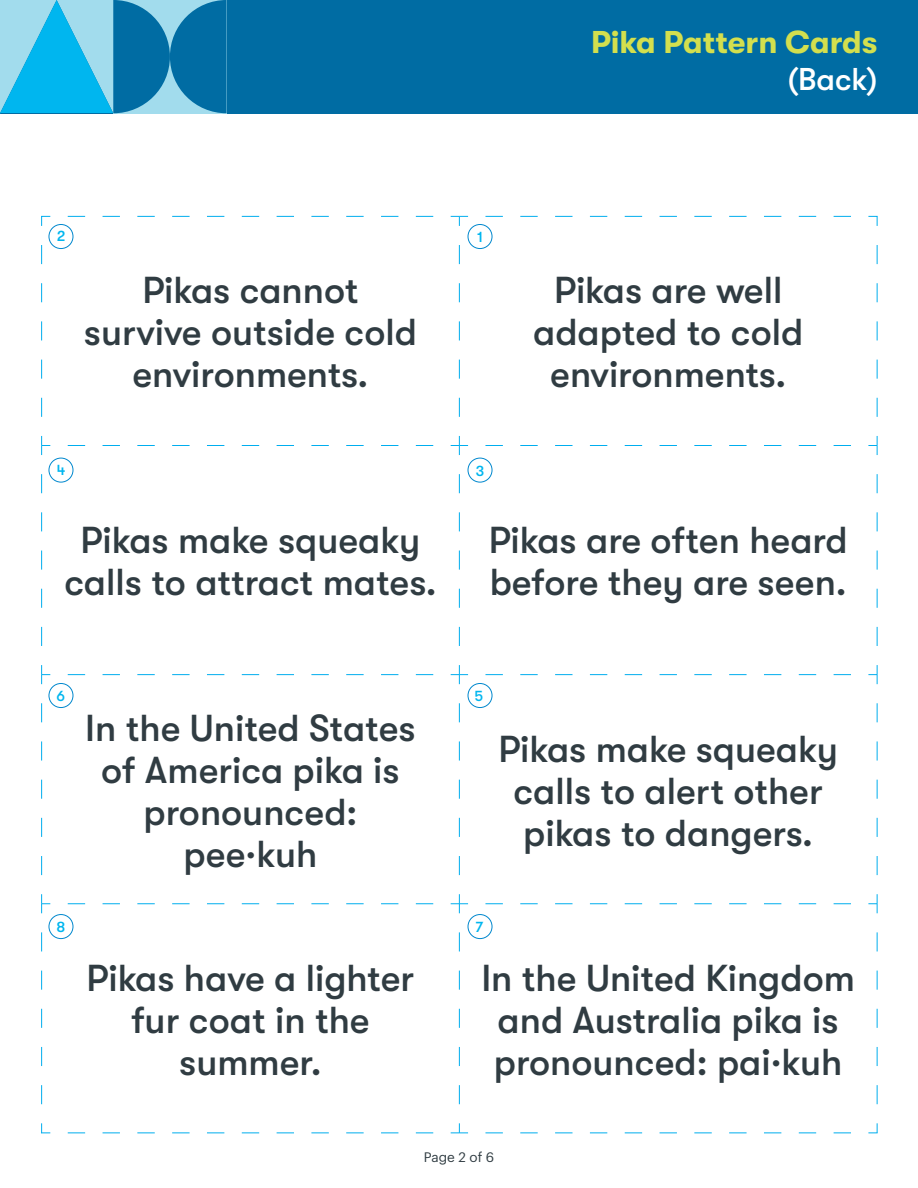
<style>
.page{position:relative;width:918px;height:1188px;background:#fff}
.page>*{position:absolute;margin:0;border:0;box-sizing:border-box;transform-origin:0 0}
.t1{font:500 37.5px/42px "GT Walsheim";color:#303c42;text-align:center}
.t2{font:700 31.5px "GT Walsheim";color:#d3df4e}
.t3{font:500 31.5px "GT Walsheim";color:#fff}
.t4{font:500 15px "GT Walsheim";color:#00b6ef}
.t5{font:13.5px "Graphik";color:#303c42}
</style>
<div class="page">
<div style="left:0;top:0;width:918px;height:113px;background:#006ca3"></div>
<svg style="left:0;top:0;width:227px;height:113px"></svg>
<svg style="left:41px;top:216px;width:419px;height:230px"></svg>
<svg style="left:459px;top:235px;width:1px;height:182px"></svg>
<svg style="left:877px;top:245px;width:1px;height:172px"></svg>
<svg style="left:459px;top:216px;width:419px;height:10px"></svg>
<svg style="left:68px;top:445px;width:374px;height:1px"></svg>
<svg style="left:41px;top:474px;width:1px;height:172px"></svg>
<svg style="left:41px;top:445px;width:9px;height:10px"></svg>
<svg style="left:485px;top:445px;width:366px;height:1px"></svg>
<svg style="left:459px;top:474px;width:1px;height:172px"></svg>
<svg style="left:451px;top:436px;width:17px;height:19px"></svg>
<svg style="left:877px;top:474px;width:1px;height:172px"></svg>
<svg style="left:868px;top:436px;width:10px;height:19px"></svg>
<svg style="left:68px;top:674px;width:366px;height:1px"></svg>
<svg style="left:41px;top:703px;width:1px;height:172px"></svg>
<svg style="left:41px;top:665px;width:9px;height:19px"></svg>
<svg style="left:485px;top:674px;width:366px;height:1px"></svg>
<svg style="left:459px;top:703px;width:1px;height:172px"></svg>
<svg style="left:451px;top:665px;width:17px;height:19px"></svg>
<svg style="left:877px;top:703px;width:1px;height:172px"></svg>
<svg style="left:868px;top:665px;width:10px;height:19px"></svg>
<svg style="left:68px;top:903px;width:366px;height:1px"></svg>
<svg style="left:485px;top:903px;width:366px;height:1px"></svg>
<svg style="left:459px;top:932px;width:1px;height:172px"></svg>
<svg style="left:451px;top:894px;width:17px;height:19px"></svg>
<svg style="left:877px;top:932px;width:1px;height:172px"></svg>
<svg style="left:868px;top:894px;width:10px;height:19px"></svg>
<svg style="left:68px;top:1132px;width:366px;height:1px"></svg>
<svg style="left:41px;top:894px;width:9px;height:240px"></svg>
<svg style="left:451px;top:1123px;width:427px;height:11px"></svg>
<div style="left:468px;top:224px;width:24px;height:25px;border:1px solid #0088ce;border-radius:50%"></div>
<div style="left:468px;top:458px;width:24px;height:24px;border:1px solid #0088ce;border-radius:50%"></div>
<div style="left:468px;top:683px;width:24px;height:25px;border:1px solid #0088ce;border-radius:50%"></div>
<div style="left:468px;top:914px;width:24px;height:25px;border:1px solid #0088ce;border-radius:50%"></div>
<div style="left:49px;top:224px;width:24px;height:25px;border:1px solid #0088ce;border-radius:50%"></div>
<div style="left:49px;top:458px;width:24px;height:24px;border:1px solid #0088ce;border-radius:50%"></div>
<div style="left:49px;top:683px;width:24px;height:25px;border:1px solid #0088ce;border-radius:50%"></div>
<div style="left:49px;top:914px;width:24px;height:25px;border:1px solid #0088ce;border-radius:50%"></div>
<p class="t2" style="left:591px;top:24px;width:288px">Pika Pattern Cards</p>
<p class="t3" style="left:788px;top:62px;width:91px">(Back)</p>
<p class="t4" style="left:57px;top:227px;width:10px">2</p>
<p class="t4" style="left:477px;top:228px;width:7px">1</p>
<p class="t1" style="left:84px;top:269px;width:335px">Pikas cannot survive outside cold environments.</p>
<p class="t1" style="left:533px;top:269px;width:272px">Pikas are well adapted to cold environments.</p>
<p class="t4" style="left:57px;top:462px;width:10px">4</p>
<p class="t4" style="left:476px;top:462px;width:10px">3</p>
<p class="t1" style="left:64px;top:520px;width:374px">Pikas make squeaky calls to attract mates.</p>
<p class="t1" style="left:489px;top:520px;width:360px;text-align:left">Pikas are often heard before they are seen.</p>
<p class="t4" style="left:57px;top:687px;width:10px">6</p>
<p class="t4" style="left:57px;top:918px;width:10px">8</p>
<p class="t1" style="left:85px;top:707px;width:332px">In the United States of America pika is pronounced: pee·kuh</p>
<p class="t4" style="left:474px;top:687px;width:10px">5</p>
<p class="t1" style="left:498px;top:728px;width:341px">Pikas make squeaky calls to alert other pikas to dangers.</p>
<p class="t4" style="left:476px;top:918px;width:9px">7</p>
<p class="t1" style="left:87px;top:957px;width:329px">Pikas have a lighter fur coat in the summer.</p>
<p class="t1" style="left:481px;top:957px;width:375px">In the United Kingdom and Australia pika is pronounced: pai·kuh</p>
<p class="t5" style="left:424px;top:1147px;width:72px">Page 2 of 6</p>
</div>
